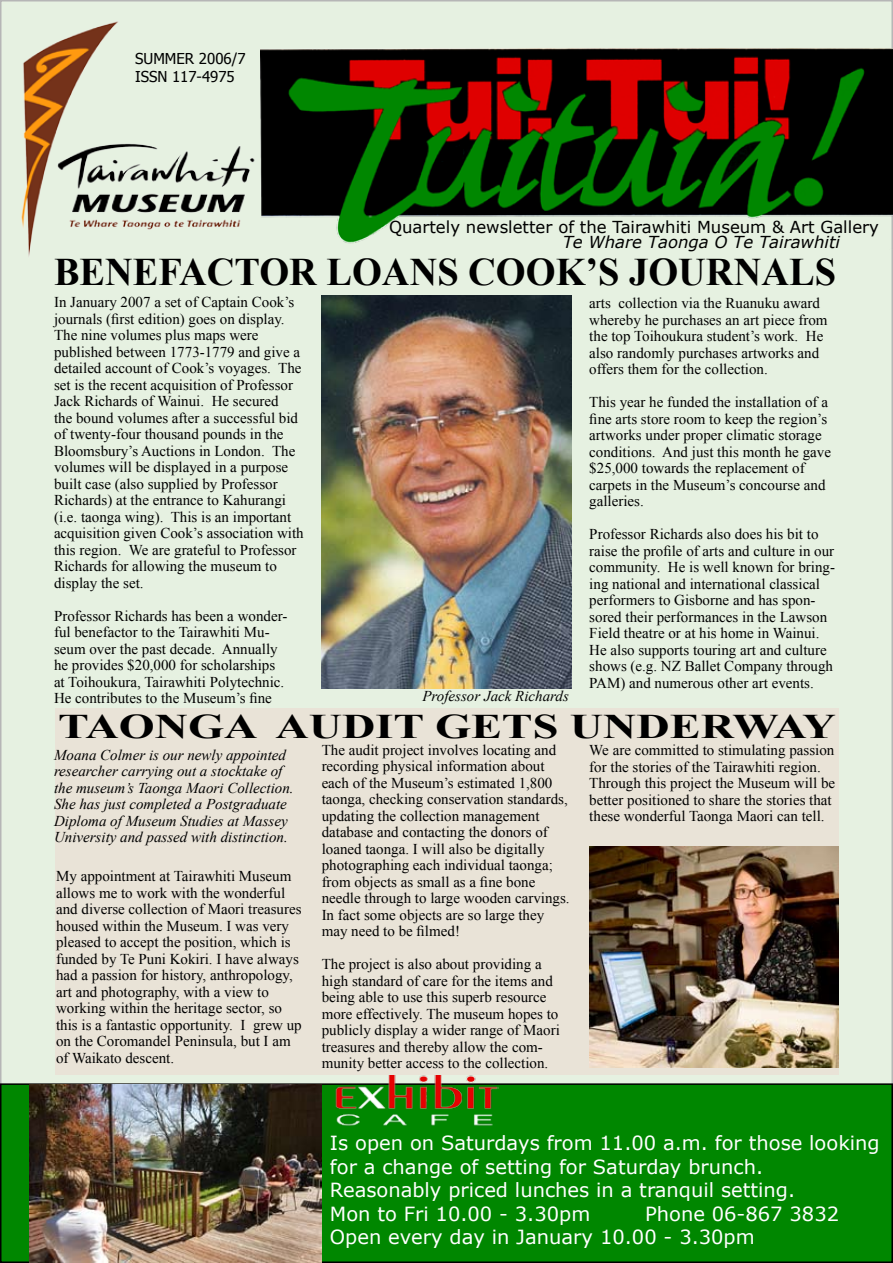
<style>
.page{position:relative;width:893px;height:1263px;background:#fff}
.page>*{position:absolute;margin:0;border:0;box-sizing:border-box;transform-origin:0 0}
.t1{font:700 39px "Times New Roman";color:#000}
.t2{font:700 34.5px "Times New Roman";color:#000;scale:1.34 1}
.t3{font:19.5px/23.4px "Verdana";color:#fff}
.t4{font:16.5px "Verdana";color:#000}
.t5{font:italic 16.5px "Verdana";color:#000}
.t6{font:15px/16.5px "Times New Roman";color:#000}
.t7{font:italic 15px/16.5px "Times New Roman";color:#000}
.t8{font:15px/18px "Tahoma";color:#000}
</style>
<div class="page">
<div style="left:1px;top:1px;width:891px;height:1261px;background:#e6f1e1"></div>
<img style="left:21px;top:21px;width:234px;height:236px">
<img style="left:261px;top:49px;width:632px;height:200px">
<div style="left:1px;top:1084px;width:891px;height:178px;background:#008700"></div>
<div style="left:0;top:1083px;width:893px;height:180px;border:2px solid #000"></div>
<img style="left:30px;top:1084px;width:291px;height:178px">
<img style="left:330px;top:1075px;width:169px;height:51px">
<img style="left:322px;top:296px;width:249px;height:392px">
<div style="left:56px;top:708px;width:783px;height:367px;background:#e9e3d7"></div>
<img style="left:589px;top:846px;width:250px;height:221px">
<p class="t8" style="left:135px;top:49px;width:112px">SUMMER 2006/7<br>ISSN 117-4975</p>
<p class="t4" style="left:389px;top:217px;width:491px">Quartely newsletter of the Tairawhiti Museum &amp; Art Gallery</p>
<p class="t5" style="left:563px;top:231px;width:279px">Te Whare Taonga O Te Tairawhiti</p>
<h1 class="t1" style="left:54px;top:245px;width:783px">BENEFACTOR LOANS COOK’S JOURNALS</h1>
<p class="t6" style="left:54px;top:293px;width:251px">In January 2007 a set of Captain Cook’s journals (first edition) goes on display.<br>The nine volumes plus maps were published between 1773-1779 and give a detailed account of Cook’s voyages. The set is the recent acquisition of Professor Jack Richards of Wainui. He secured<br>the bound volumes after a successful bid of twenty-four thousand pounds in the Bloomsbury’s Auctions in London. The volumes will be displayed in a purpose built case (also supplied by Professor Richards) at the entrance to Kahurangi (i.e. taonga wing). This is an important acquisition given Cook’s association with this region. We are grateful to Professor Richards for allowing the museum to display the set.</p>
<p class="t6" style="left:54px;top:607px;width:235px">Professor Richards has been a wonder&shy;ful benefactor to the Tairawhiti Mu&shy;seum over the past decade. Annually he provides $20,000 for scholarships at Toihoukura, Tairawhiti Polytechnic.<br>He contributes to the Museum’s fine</p>
<p class="t6" style="left:589px;top:295px;width:240px">arts collection via the Ruanuku award whereby he purchases an art piece from the top Toihoukura student’s work. He also randomly purchases artworks and offers them for the collection.</p>
<p class="t6" style="left:589px;top:394px;width:243px">This year he funded the installation of a fine arts store room to keep the region’s artworks under proper climatic storage conditions. And just this month he gave $25,000 towards the replacement of carpets in the Museum’s concourse and galleries.</p>
<p class="t6" style="left:589px;top:526px;width:247px">Professor Richards also does his bit to raise the profile of arts and culture in our community. He is well known for bring&shy;ing national and international classical performers to Gisborne and has spon&shy;sored their performances in the Lawson Field theatre or at his home in Wainui.<br>He also supports touring art and culture shows (e.g. NZ Ballet Company through PAM) and numerous other art events.</p>
<p class="t7" style="left:422px;top:687px;width:148px">Professor Jack Richards</p>
<h2 class="t2" style="left:58px;top:702px;width:582px">TAONGA AUDIT GETS UNDERWAY</h2>
<p class="t7" style="left:54px;top:746px;width:241px">Moana Colmer is our newly appointed researcher carrying out a stocktake of the museum’s Taonga Maori Collection.<br>She has just completed a Postgraduate Diploma of Museum Studies at Massey University and passed with distinction.</p>
<p class="t6" style="left:56px;top:867px;width:247px">My appointment at Tairawhiti Museum allows me to work with the wonderful and diverse collection of Maori treasures housed within the Museum. I was very pleased to accept the position, which is funded by Te Puni Kokiri. I have always had a passion for history, anthropology, art and photography, with a view to working within the heritage sector, so this is a fantastic opportunity. I grew up on the Coromandel Peninsula, but I am of Waikato descent.</p>
<p class="t6" style="left:322px;top:741px;width:249px">The audit project involves locating and recording physical information about each of the Museum’s estimated 1,800 taonga, checking conservation standards, updating the collection management database and contacting the donors of loaned taonga. I will also be digitally photographing each individual taonga; from objects as small as a fine bone needle through to large wooden carvings.<br>In fact some objects are so large they may need to be filmed!</p>
<p class="t6" style="left:322px;top:956px;width:240px">The project is also about providing a high standard of care for the items and being able to use this superb resource more effectively. The museum hopes to publicly display a wider range of Maori treasures and thereby allow the com&shy;munity better access to the collection.</p>
<p class="t6" style="left:589px;top:742px;width:247px">We are committed to stimulating passion for the stories of the Tairawhiti region.<br>Through this project the Museum will be better positioned to share the stories that these wonderful Taonga Maori can tell.</p>
<h3 class="t3" style="left:330px;top:1131px;width:551px">Is open on Saturdays from 11.00 a.m. for those looking for a change of setting for Saturday brunch.<br>Reasonably priced lunches in a tranquil setting.<br>Mon to Fri 10.00 - 3.30pm</h3>
<h3 class="t3" style="left:330px;top:1201px;width:511px;text-indent:315px">Phone 06-867 3832<br>Open every day in January 10.00 - 3.30pm</h3>
</div>
